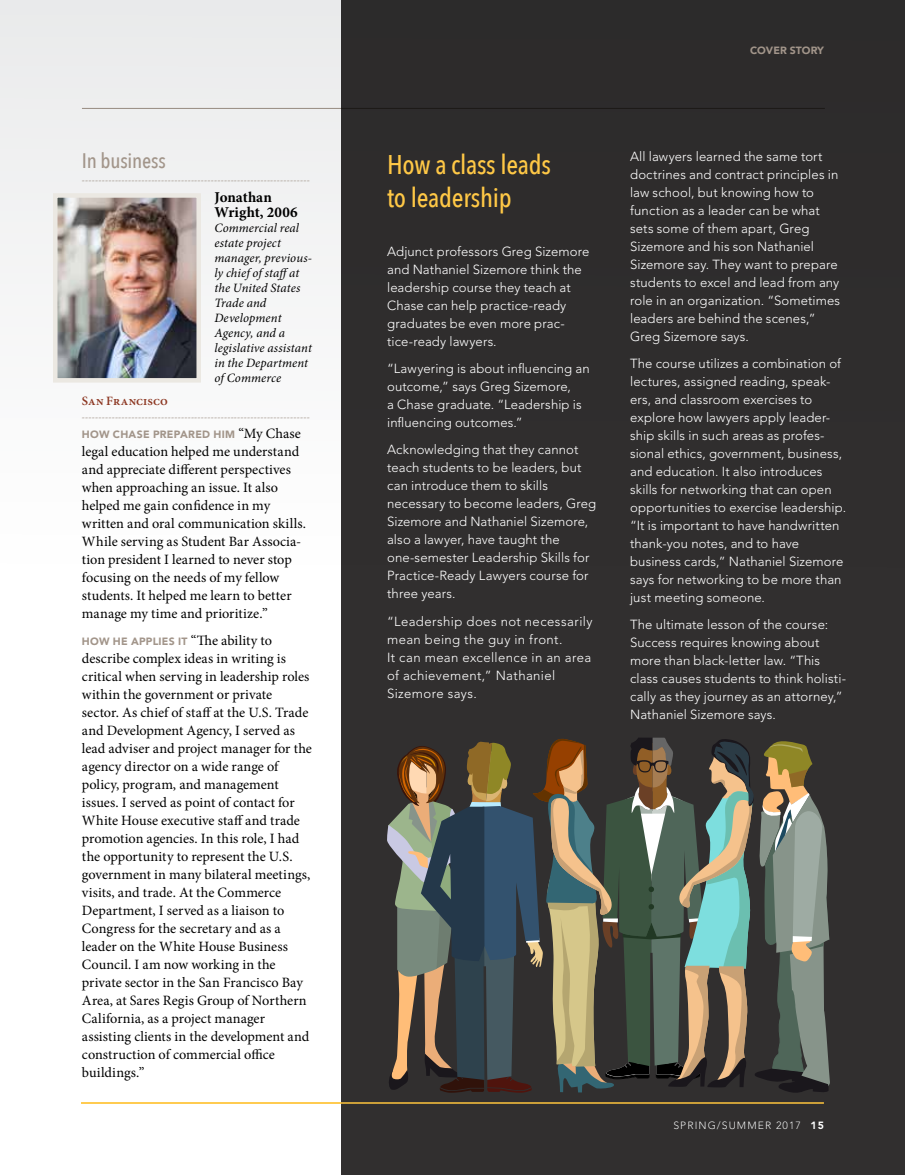
<style>
.page{position:relative;width:905px;height:1175px;background:#fff}
.page>*{position:absolute;margin:0;border:0;box-sizing:border-box;transform-origin:0 0}
.t1{font:500 27px/33px "Avenir Next Condensed";letter-spacing:-.01em;color:#ffc846}
.t2{font:500 21px "Avenir Next Condensed";letter-spacing:-.01em;color:#a2958a}
.t3{font:700 15px/15px "Minion Pro";color:#000}
.t4{font:14.25px/18px "Minion Pro";letter-spacing:-.005em;color:#000}
.t5{font:300 13.2px/18px "Avenir LT Std";letter-spacing:.01em;color:#fff}
.t6{font:300 13.2px/18px "Avenir LT Std";letter-spacing:.035em;color:#fff}
.t7{font:italic 12.75px/15px "Minion Pro";letter-spacing:.005em;color:#000}
.t8{font:600 12.75px "Minion Pro";letter-spacing:.005em;color:#8d3823}
.t9{font:900 10.5px "Avenir LT Std";letter-spacing:.025em;color:#a2958a}
.t10{font:300 10.5px "Avenir LT Std";letter-spacing:.1em;color:#fff}
.t11{font:900 10.5px "Avenir";color:#a2958a}
.t12{font:700 9px "Minion Pro";color:#a2958a}
.s1{font-family:"Minion Pro";font-weight:400;font-size:14.25px;color:#000}
.s2{font-weight:900;color:#000}
</style>
<div class="page">
<div style="left:0;top:0;width:341px;height:383px;background:#f0f0f1"></div>
<div style="left:341px;top:0;width:563px;height:1174px;background:#312f2f"></div>
<hr style="left:81px;top:1102px;width:743px;height:1px;background:#ffc846">
<img style="left:58px;top:198px;width:138px;height:179px">
<div style="left:53px;top:193px;width:148px;height:189px;border:4px solid #ebe8e2"></div>
<hr style="left:82px;top:108px;width:742px;height:1px;background:#a2958a">
<svg style="left:387px;top:737px;width:443px;height:356px"></svg>
<h2 class="t2" style="left:82px;top:148px;width:85px">In business</h2>
<p class="t12" style="left:82px;top:174px;width:229px">---------------------------------------------------------------------</p>
<p class="t3" style="left:214px;top:190px;width:85px">Jonathan<br>Wright, 2006</p>
<p class="t7" style="left:214px;top:221px;width:99px">Commercial real estate project manager, previous&shy;ly chief of staffat the United States<br>Trade and<br>Development<br>Agency, and a legislative assistant in the Department of Commerce</p>
<p class="t8" style="left:82px;top:392px;width:87px">San Francisco</p>
<p class="t12" style="left:82px;top:411px;width:229px">---------------------------------------------------------------------</p>
<p class="t9" style="left:82px;top:428px;width:220px">HOW CHASE PREPARED HIM <span class="s1">“My Chase</span></p>
<p class="t4" style="left:82px;top:442px;width:225px">legal education helped me understand and appreciate different perspectives when approaching an issue. It also helped me gain confidence in my written and oral communication skills.<br>While serving as Student Bar Associa&shy;tion president I learned to never stop focusing on the needs of my fellow students. It helped me learn to better manage my time and prioritize.”</p>
<p class="t9" style="left:82px;top:635px;width:192px">HOW HE APPLIES IT <span class="s1">“The ability to</span></p>
<p class="t4" style="left:82px;top:649px;width:231px">describe complex ideas in writing is critical when serving in leadership roles within the government or private sector. As chief of staff at the U.S. Trade and Development Agency, I served as lead adviser and project manager for the agency director on a wide range of policy, program, and management issues. I served as point of contact for White House executive staff and trade promotion agencies. In this role, I had the opportunity to represent the U.S. government in many bilateral meetings, visits, and trade. At the Commerce Department, I served as a liaison to Congress for the secretary and as a leader on the White House Business Council. I am now working in the private sector in the San Francisco Bay Area, at Sares Regis Group of Northern California, as a project manager assisting clients in the development and construction of commercial office buildings.”</p>
<p class="t11" style="left:750px;top:41px;width:75px">COVER STORY</p>
<h1 class="t1" style="left:387px;top:148px;width:165px">How a class leads to leadership</h1>
<p class="t5" style="left:387px;top:243px;width:204px">Adjunct professors Greg Sizemore and Nathaniel Sizemore think the leadership course they teach at<br>Chase can help practice-ready graduates be even more prac&shy;tice-ready lawyers.</p>
<p class="t5" style="left:387px;top:360px;width:204px">“Lawyering is about influencing an outcome,” says Greg Sizemore,<br>a Chase graduate. “Leadership is influencing outcomes.”</p>
<p class="t5" style="left:387px;top:441px;width:210px">Acknowledging that they cannot teach students to be leaders, but can introduce them to skills necessary to become leaders, Greg<br>Sizemore and Nathaniel Sizemore, also a lawyer, have taught the one-semester Leadership Skills for<br>Practice-Ready Lawyers course for three years.</p>
<p class="t6" style="left:387px;top:612px;width:207px">“Leadership does not necessarily mean being the guy in front.<br>It can mean excellence in an area of achievement,” Nathaniel<br>Sizemore says.</p>
<p class="t5" style="left:630px;top:148px;width:211px">All lawyers learned the same tort doctrines and contract principles in law school, but knowing how to function as a leader can be what sets some of them apart, Greg<br>Sizemore and his son Nathaniel<br>Sizemore say. They want to prepare students to excel and lead from any role in an organization. “Sometimes leaders are behind the scenes,”<br>Greg Sizemore says.</p>
<p class="t5" style="left:630px;top:355px;width:217px">The course utilizes a combination of lectures, assigned reading, speak&shy;ers, and classroom exercises to explore how lawyers apply leader&shy;ship skills in such areas as profes&shy;sional ethics, government, business, and education. It also introduces skills for networking that can open opportunities to exercise leadership. “It is important to have handwritten thank-you notes, and to have business cards,” Nathaniel Sizemore says for networking to be more than just meeting someone.</p>
<p class="t5" style="left:630px;top:616px;width:217px">The ultimate lesson of the course:<br>Success requires knowing about more than black-letter law. “This class causes students to think holisti&shy;cally as they journey as an attorney,” Nathaniel Sizemore says.</p>
<p class="t10" style="left:673px;top:1119px;width:152px">SPRING/SUMMER 2017 <span class="s2">15</span></p>
</div>
